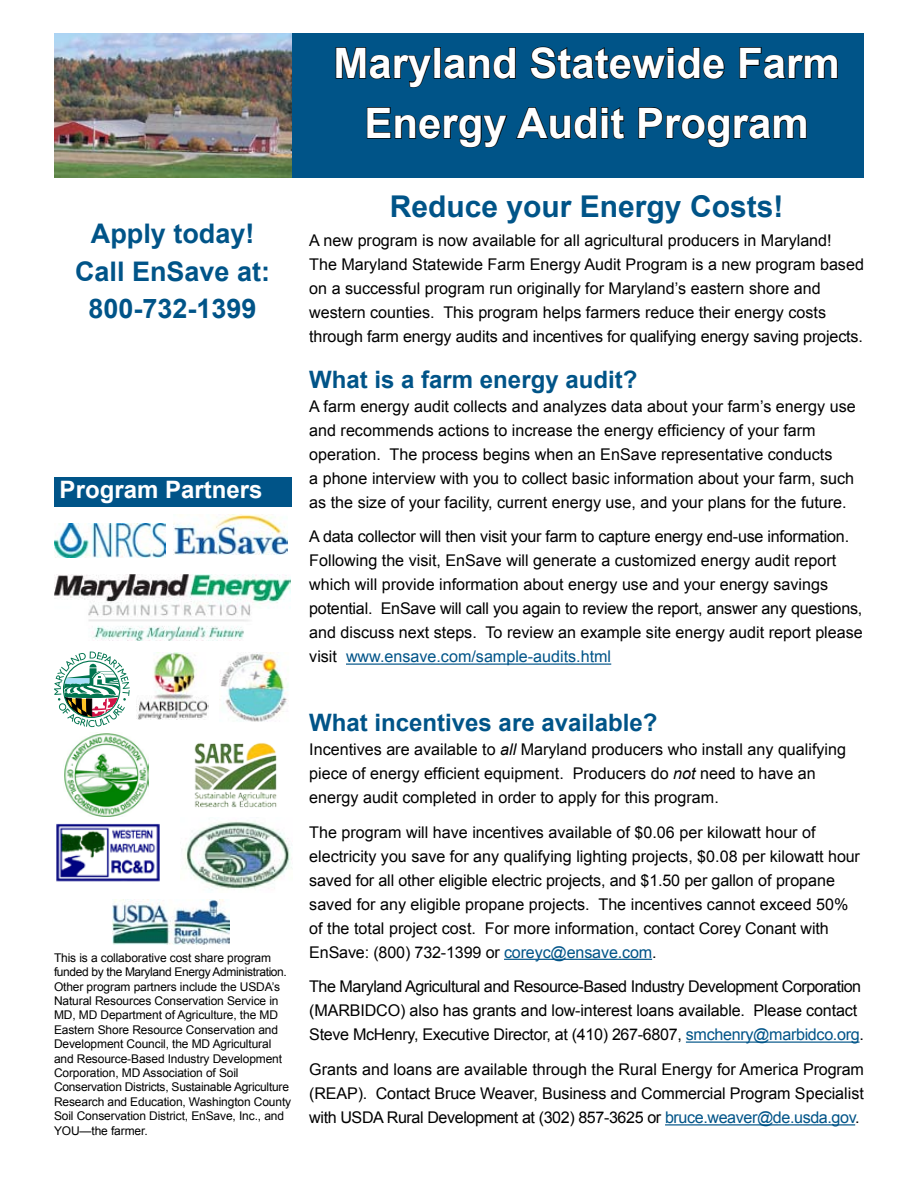
<style>
.page{position:relative;width:918px;height:1188px;background:#fff}
.page>*{position:absolute;margin:0;border:0;box-sizing:border-box;transform-origin:0 0}
.t1{font:700 42px/60px "Arial";color:#fff;text-align:center}
.t2{font:700 30px "Arial";color:#005488}
.t3{font:700 27px/37.5px "Arial";color:#005488;text-align:center}
.t4{font:700 24px "Arial";color:#005488}
.t5{font:700 24px "Arial";color:#fff}
.t6{font:16.2px/24px "Arial";color:#000}
.t7{font:16.2px/24px "Arial";letter-spacing:-.02em;color:#000}
.t8{font:12px/14.4px "Arial";letter-spacing:-.01em;color:#000}
.s1{color:#005488}
.s2{font-style:italic}
</style>
<div class="page">
<hr style="left:346px;top:664px;width:265px;height:1px;background:#005488">
<hr style="left:504px;top:959px;width:148px;height:1px;background:#005488">
<hr style="left:686px;top:1042px;width:174px;height:1px;background:#005488">
<hr style="left:665px;top:1124px;width:190px;height:1px;background:#005488">
<img style="left:54px;top:524px;width:112px;height:34px">
<img style="left:220px;top:653px;width:68px;height:69px">
<img style="left:173px;top:514px;width:115px;height:41px">
<img style="left:138px;top:653px;width:70px;height:67px">
<img style="left:185px;top:821px;width:107px;height:68px">
<img style="left:112px;top:899px;width:117px;height:46px">
<img style="left:56px;top:824px;width:104px;height:58px">
<svg style="left:54px;top:652px;width:76px;height:75px"></svg>
<div style="left:280px;top:33px;width:584px;height:144px;background:#005488"></div>
<img style="left:54px;top:33px;width:237px;height:144px">
<svg style="left:335px;top:47px;width:97px;height:41px"></svg>
<div style="left:434px;top:47px;width:7px;height:32px;border:2px solid #000"></div>
<svg style="left:443px;top:47px;width:73px;height:33px"></svg>
<svg style="left:530px;top:46px;width:195px;height:34px"></svg>
<svg style="left:739px;top:47px;width:99px;height:33px"></svg>
<svg style="left:366px;top:107px;width:142px;height:41px"></svg>
<svg style="left:516px;top:107px;width:109px;height:33px"></svg>
<svg style="left:638px;top:107px;width:169px;height:41px"></svg>
<div style="left:54px;top:477px;width:237px;height:30px;background:#005488"></div>
<img style="left:54px;top:574px;width:237px;height:66px">
<img style="left:194px;top:742px;width:83px;height:66px">
<img style="left:64px;top:732px;width:84px;height:84px">
<h1 class="t1" style="left:333px;top:35px;width:508px">Maryland Statewide Farm<br>Energy Audit Program</h1>
<h3 class="t3" style="left:75px;top:216px;width:197px">Apply today!<br>Call EnSave at:<br>800-732-1399</h3>
<h3 class="t5" style="left:60px;top:474px;width:204px">Program Partners</h3>
<h2 class="t2" style="left:390px;top:186px;width:395px">Reduce your Energy Costs!</h2>
<p class="t6" style="left:309px;top:228px;width:556px">A new program is now available for all agricultural producers in Maryland!<br>The Maryland Statewide Farm Energy Audit Program is a new program based on a successful program run originally for Maryland’s eastern shore and western counties. This program helps farmers reduce their energy costs through farm energy audits and incentives for qualifying energy saving projects.</p>
<h3 class="t4" style="left:309px;top:363px;width:330px">What is a farm energy audit?</h3>
<p class="t6" style="left:309px;top:394px;width:548px">A farm energy audit collects and analyzes data about your farm’s energy use and recommends actions to increase the energy efficiency of your farm operation. The process begins when an EnSave representative conducts<br>a phone interview with you to collect basic information about your farm, such as the size of your facility, current energy use, and your plans for the future.</p>
<p class="t6" style="left:309px;top:525px;width:555px">A data collector will then visit your farm to capture energy end-use information.<br>Following the visit, EnSave will generate a customized energy audit report which will provide information about energy use and your energy savings potential. EnSave will call you again to review the report, answer any questions, and discuss next steps. To review an example site energy audit report please visit <span class="s1">www.ensave.com/sample-audits.html</span></p>
<p class="t8" style="left:54px;top:950px;width:239px">This is a collaborative cost share program funded by the Maryland Energy Administration.<br>Other program partners include the USDA’s Natural Resources Conservation Service in MD, MD Department of Agriculture, the MD Eastern Shore Resource Conservation and Development Council, the MD Agricultural and Resource-Based Industry Development Corporation, MD Association of Soil Conservation Districts, Sustainable Agriculture Research and Education, Washington County Soil Conservation District, EnSave, Inc., and YOU—the farmer.</p>
<h3 class="t4" style="left:309px;top:707px;width:350px">What incentives are available?</h3>
<p class="t6" style="left:309px;top:737px;width:538px">Incentives are available to <span class="s2">all</span> Maryland producers who install any qualifying piece of energy efficient equipment. Producers do <span class="s2">not</span> need to have an energy audit completed in order to apply for this program.</p>
<p class="t6" style="left:309px;top:820px;width:552px">The program will have incentives available of $0.06 per kilowatt hour of electricity you save for any qualifying lighting projects, $0.08 per kilowatt hour saved for all other eligible electric projects, and $1.50 per gallon of propane saved for any eligible propane projects. The incentives cannot exceed 50% of the total project cost. For more information, contact Corey Conant with EnSave: (800) 732-1399 or <span class="s1">coreyc@ensave.com</span>.</p>
<p class="t7" style="left:309px;top:975px;width:556px">The Maryland Agricultural and Resource-Based Industry Development Corporation (MARBIDCO) also has grants and low-interest loans available. Please contact<br>Steve McHenry, Executive Director, at (410) 267-6807, <span class="s1">smchenry@marbidco.org</span>.</p>
<p class="t6" style="left:309px;top:1058px;width:556px;text-align:justify">Grants and loans are available through the Rural Energy for America Program (REAP). Contact Bruce Weaver, Business and Commercial Program Specialist with USDA Rural Development at (302) 857-3625 or <span class="s1">bruce.weaver@de.usda.gov</span>.</p>
</div>
